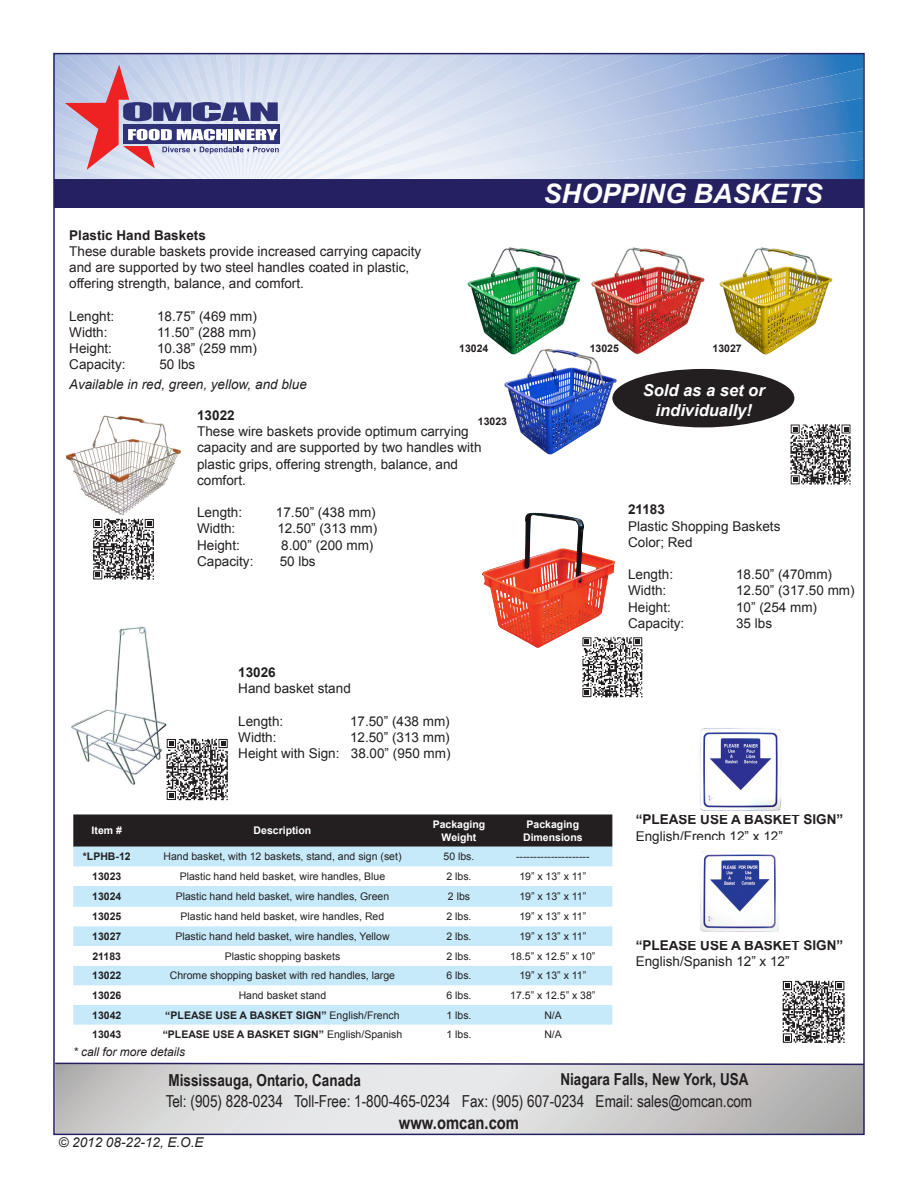
<style>
.page{position:relative;width:918px;height:1188px;background:#fff}
.page>*{position:absolute;margin:0;border:0;box-sizing:border-box;transform-origin:0 0}
.t1{font:italic 700 26.7px "Arial";color:#fff}
.t2{font:700 18px "Arial Narrow";color:#231f20}
.t3{font:16.5px "Arial Narrow";color:#231f20}
.t4{font:700 16.5px "Arial Narrow";color:#231f20}
.t5{font:italic 700 16.5px/19.8px "Arial";color:#fff;text-align:center}
.t6{font:13.5px/16.2px "Arial";color:#231f20}
.t7{font:700 13.5px "Arial";color:#231f20}
.t8{font:italic 13.5px "Arial";color:#231f20}
.t9{font:italic 12px "Arial";color:#231f20}
.t10{font:10.5px "Arial";color:#231f20}
.t11{font:700 10.5px "Arial";color:#231f20}
.t12{font:700 10.5px/12.6px "Arial";color:#fff;text-align:center}
.s1{font-weight:400}
</style>
<div class="page">
<svg style="left:56px;top:1066px;width:806px;height:66px;background:#d3d3d3"></svg>
<div style="left:55px;top:179px;width:809px;height:29px;background:#252161"></div>
<svg style="left:56px;top:56px;width:806px;height:123px;background:#b7c2de"></svg>
<svg style="left:56px;top:1062px;width:806px;height:4px"></svg>
<img style="left:591px;top:247px;width:114px;height:108px">
<img style="left:719px;top:247px;width:114px;height:108px">
<img style="left:504px;top:346px;width:117px;height:109px">
<img style="left:65px;top:415px;width:116px;height:100px">
<img style="left:71px;top:626px;width:96px;height:159px">
<img style="left:482px;top:513px;width:133px;height:135px">
<img style="left:467px;top:247px;width:115px;height:110px">
<div style="left:73px;top:814px;width:539px;height:33px;background:#231f20"></div>
<svg style="left:73px;top:847px;width:539px;height:178px;fill:#c6eafa"></svg>
<svg style="left:73px;top:946px;width:539px;height:20px"></svg>
<div style="left:612px;top:369px;width:182px;height:58px;background:#231f20;border-radius:50%"></div>
<img style="left:700px;top:728px;width:81px;height:83px">
<img style="left:700px;top:851px;width:79px;height:81px">
<svg style="left:93px;top:518px;width:61px;height:62px"></svg>
<svg style="left:782px;top:980px;width:63px;height:63px"></svg>
<svg style="left:165px;top:737px;width:63px;height:64px"></svg>
<svg style="left:790px;top:424px;width:61px;height:61px"></svg>
<svg style="left:581px;top:636px;width:62px;height:62px"></svg>
<p class="t1" style="left:544px;top:176px;width:281px">SHOPPING BASKETS</p>
<p class="t7" style="left:69px;top:226px;width:138px">Plastic Hand Baskets</p>
<p class="t6" style="left:69px;top:243px;width:353px">These durable baskets provide increased carrying capacity and are supported by two steel handles coated in plastic, offering strength, balance, and comfort.</p>
<p class="t6" style="left:69px;top:308px;width:47px">Lenght:</p>
<p class="t6" style="left:157px;top:308px;width:101px">18.75” (469 mm)</p>
<p class="t6" style="left:69px;top:324px;width:40px">Width:</p>
<p class="t6" style="left:157px;top:324px;width:100px">11.50” (288 mm)</p>
<p class="t6" style="left:69px;top:340px;width:44px">Height:</p>
<p class="t6" style="left:157px;top:340px;width:101px">10.38” (259 mm)</p>
<p class="t6" style="left:69px;top:357px;width:58px">Capacity:</p>
<p class="t6" style="left:159px;top:357px;width:38px">50 lbs</p>
<p class="t8" style="left:69px;top:376px;width:239px">Available in red, green, yellow, and blue</p>
<p class="t7" style="left:197px;top:406px;width:39px">13022</p>
<p class="t6" style="left:197px;top:423px;width:286px">These wire baskets provide optimum carrying capacity and are supported by two handles with plastic grips, offering strength, balance, and comfort.</p>
<p class="t6" style="left:197px;top:504px;width:47px">Length:</p>
<p class="t6" style="left:276px;top:504px;width:101px">17.50” (438 mm)</p>
<p class="t6" style="left:197px;top:521px;width:40px">Width:</p>
<p class="t6" style="left:277px;top:521px;width:101px">12.50” (313 mm)</p>
<p class="t6" style="left:197px;top:537px;width:44px">Height:</p>
<p class="t6" style="left:281px;top:537px;width:94px">8.00” (200 mm)</p>
<p class="t6" style="left:197px;top:553px;width:58px">Capacity:</p>
<p class="t6" style="left:280px;top:553px;width:38px">50 lbs</p>
<p class="t11" style="left:459px;top:342px;width:31px">13024</p>
<p class="t11" style="left:590px;top:342px;width:31px">13025</p>
<p class="t11" style="left:713px;top:342px;width:31px">13027</p>
<p class="t5" style="left:643px;top:381px;width:123px">Sold as a set or individually!</p>
<p class="t11" style="left:478px;top:415px;width:31px">13023</p>
<p class="t7" style="left:628px;top:501px;width:38px">21183</p>
<p class="t6" style="left:628px;top:518px;width:154px">Plastic Shopping Baskets</p>
<p class="t6" style="left:628px;top:534px;width:66px">Color; Red</p>
<p class="t6" style="left:628px;top:567px;width:47px">Length:</p>
<p class="t6" style="left:736px;top:567px;width:98px">18.50” (470mm)</p>
<p class="t6" style="left:628px;top:583px;width:40px">Width:</p>
<p class="t6" style="left:736px;top:583px;width:120px">12.50” (317.50 mm)</p>
<p class="t6" style="left:628px;top:599px;width:44px">Height:</p>
<p class="t6" style="left:736px;top:599px;width:83px">10” (254 mm)</p>
<p class="t6" style="left:628px;top:615px;width:58px">Capacity:</p>
<p class="t6" style="left:736px;top:615px;width:38px">35 lbs</p>
<p class="t7" style="left:238px;top:663px;width:39px">13026</p>
<p class="t6" style="left:238px;top:681px;width:114px">Hand basket stand</p>
<p class="t6" style="left:238px;top:713px;width:47px">Length:</p>
<p class="t6" style="left:350px;top:713px;width:101px">17.50” (438 mm)</p>
<p class="t6" style="left:238px;top:729px;width:40px">Width:</p>
<p class="t6" style="left:350px;top:729px;width:101px">12.50” (313 mm)</p>
<p class="t6" style="left:238px;top:745px;width:214px">Height with Sign: 38.00” (950 mm)</p>
<p class="t12" style="left:92px;top:825px;width:32px">Item #</p>
<p class="t12" style="left:254px;top:825px;width:59px">Description</p>
<p class="t12" style="left:433px;top:818px;width:54px">Packaging<br>Weight</p>
<p class="t12" style="left:523px;top:818px;width:61px">Packaging<br>Dimensions</p>
<p class="t11" style="left:83px;top:850px;width:49px">*LPHB-12</p>
<p class="t10" style="left:163px;top:850px;width:240px">Hand basket, with 12 baskets, stand, and sign (set)</p>
<p class="t10" style="left:444px;top:850px;width:32px">50 lbs.</p>
<p class="t10" style="left:516px;top:850px;width:75px">---------------------</p>
<p class="t11" style="left:92px;top:869px;width:31px">13023</p>
<p class="t10" style="left:180px;top:869px;width:207px">Plastic hand held basket, wire handles, Blue</p>
<p class="t10" style="left:446px;top:869px;width:27px">2 lbs.</p>
<p class="t10" style="left:519px;top:869px;width:68px">19” x 13” x 11”</p>
<p class="t11" style="left:92px;top:890px;width:31px">13024</p>
<p class="t10" style="left:176px;top:890px;width:215px">Plastic hand held basket, wire handles, Green</p>
<p class="t10" style="left:448px;top:890px;width:24px">2 lbs</p>
<p class="t10" style="left:519px;top:890px;width:68px">19” x 13” x 11”</p>
<p class="t11" style="left:92px;top:910px;width:31px">13025</p>
<p class="t10" style="left:181px;top:910px;width:205px">Plastic hand held basket, wire handles, Red</p>
<p class="t10" style="left:446px;top:910px;width:27px">2 lbs.</p>
<p class="t10" style="left:519px;top:910px;width:68px">19” x 13” x 11”</p>
<p class="t11" style="left:92px;top:929px;width:31px">13027</p>
<p class="t10" style="left:175px;top:929px;width:216px">Plastic hand held basket, wire handles, Yellow</p>
<p class="t10" style="left:446px;top:929px;width:27px">2 lbs.</p>
<p class="t10" style="left:519px;top:929px;width:68px">19” x 13” x 11”</p>
<p class="t11" style="left:92px;top:949px;width:30px">21183</p>
<p class="t10" style="left:225px;top:949px;width:117px">Plastic shopping baskets</p>
<p class="t10" style="left:446px;top:949px;width:27px">2 lbs.</p>
<p class="t10" style="left:510px;top:949px;width:87px">18.5” x 12.5” x 10”</p>
<p class="t11" style="left:92px;top:969px;width:31px">13022</p>
<p class="t10" style="left:170px;top:969px;width:227px">Chrome shopping basket with red handles, large</p>
<p class="t10" style="left:446px;top:969px;width:27px">6 lbs.</p>
<p class="t10" style="left:519px;top:969px;width:68px">19” x 13” x 11”</p>
<p class="t11" style="left:92px;top:988px;width:31px">13026</p>
<p class="t10" style="left:239px;top:988px;width:89px">Hand basket stand</p>
<p class="t10" style="left:446px;top:988px;width:27px">6 lbs.</p>
<p class="t10" style="left:510px;top:988px;width:87px">17.5” x 12.5” x 38”</p>
<p class="t11" style="left:92px;top:1008px;width:31px">13042</p>
<p class="t11" style="left:165px;top:1008px;width:236px">“PLEASE USE A BASKET SIGN” <span class="s1">English/French</span></p>
<p class="t10" style="left:446px;top:1008px;width:27px">1 lbs.</p>
<p class="t10" style="left:544px;top:1008px;width:19px">N/A</p>
<p class="t11" style="left:92px;top:1028px;width:31px">13043</p>
<p class="t11" style="left:163px;top:1028px;width:241px">“PLEASE USE A BASKET SIGN” <span class="s1">English/Spanish</span></p>
<p class="t10" style="left:446px;top:1028px;width:27px">1 lbs.</p>
<p class="t10" style="left:544px;top:1028px;width:19px">N/A</p>
<p class="t9" style="left:73px;top:1044px;width:114px">* call for more details</p>
<p class="t7" style="left:636px;top:811px;width:209px">“PLEASE USE A BASKET SIGN”</p>
<p class="t6" style="left:636px;top:828px;width:149px">English/French 12” x 12”</p>
<p class="t7" style="left:636px;top:936px;width:209px">“PLEASE USE A BASKET SIGN”</p>
<p class="t6" style="left:636px;top:953px;width:155px">English/Spanish 12” x 12”</p>
<p class="t4" style="left:168px;top:1068px;width:194px">Mississauga, Ontario, Canada</p>
<p class="t4" style="left:560px;top:1067px;width:190px">Niagara Falls, New York, USA</p>
<p class="t3" style="left:166px;top:1089px;width:588px">Tel: (905) 828-0234 Toll-Free: 1-800-465-0234 Fax: (905) 607-0234 Email: sales@omcan.com</p>
<h2 class="t2" style="left:399px;top:1109px;width:122px">www.omcan.com</h2>
<p class="t8" style="left:59px;top:1134px;width:147px">© 2012 08-22-12, E.O.E</p>
</div>
